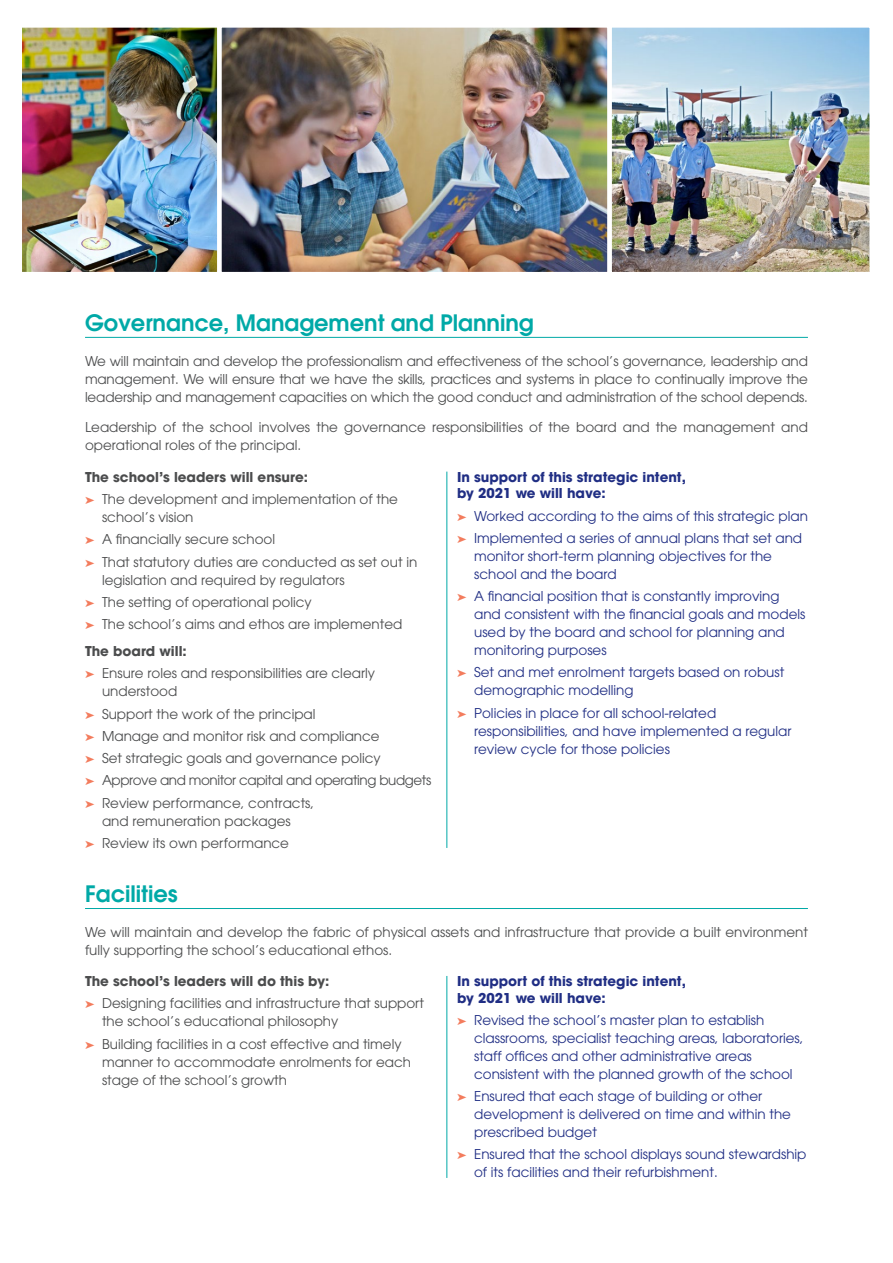
<style>
.page{position:relative;width:893px;height:1263px;background:#fff}
.page>*{position:absolute;margin:0;border:0;box-sizing:border-box;transform-origin:0 0}
.Header_1{font:600 22.5px "Avant Garde";color:#00a9a7}
.Body_1{font:13.5px/18px "Avant Garde";color:#4b4c4d}
.t1{font:13.5px/18px "Avant Garde";color:#202e84}
.Sub_header_1{font:700 13.5px/16.5px "Avant Garde";color:#202e84}
.Sub_header_1-2{font:700 13.5px "Avant Garde";color:#4b4c4d}
.Body_1-2{font:13.5px "Avant Garde";letter-spacing:-.03em;color:#4b4c4d}
.s1{color:#f37c5d}
</style>
<div class="page">
<hr style="left:85px;top:337px;width:723px;height:1px;background:#00a9a7">
<hr style="left:85px;top:908px;width:723px;height:1px;background:#00a9a7">
<hr style="left:446px;top:472px;width:1px;height:376px;background:#00a9a7">
<hr style="left:446px;top:976px;width:1px;height:202px;background:#00a9a7">
<img style="left:23px;top:28px;width:846px;height:243px">
<div style="left:18px;top:23px;width:204px;height:253px;border:4px solid #fff"></div>
<div style="left:217px;top:23px;width:395px;height:253px;border:4px solid #fff"></div>
<div style="left:607px;top:23px;width:267px;height:253px;border:4px solid #fff"></div>
<p class="Header_1" style="left:85px;top:308px;width:450px">Governance, Management and Planning</p>
<p class="Body_1" style="left:85px;top:352px;width:724px;text-align:justify">We will maintain and develop the professionalism and effectiveness of the school’s governance, leadership and management. We will ensure that we have the skills, practices and systems in place to continually improve the leadership and management capacities on which the good conduct and administration of the school depends.</p>
<p class="Body_1" style="left:85px;top:418px;width:724px">Leadership of the school involves the governance responsibilities of the board and the management and operational roles of the principal.</p>
<p class="Sub_header_1-2" style="left:85px;top:468px;width:224px">The school’s leaders will ensure:</p>
<p class="Body_1" style="left:102px;top:490px;width:297px;text-indent:-17px"><span class="s1">➤</span> The development and implementation of the school’s vision</p>
<p class="Body_1" style="left:85px;top:530px;width:192px"><span class="s1">➤</span> A financially secure school</p>
<p class="Body_1" style="left:102px;top:553px;width:317px;text-indent:-17px"><span class="s1">➤</span> That statutory duties are conducted as set out in legislation and required by regulators</p>
<p class="Body_1" style="left:85px;top:593px;width:228px"><span class="s1">➤</span> The setting of operational policy</p>
<p class="Body_1" style="left:85px;top:615px;width:319px"><span class="s1">➤</span> The school’s aims and ethos are implemented</p>
<p class="Sub_header_1-2" style="left:85px;top:642px;width:103px">The board will:</p>
<p class="Body_1" style="left:102px;top:664px;width:274px;text-indent:-17px"><span class="s1">➤</span> Ensure roles and responsibilities are clearly understood</p>
<p class="Body_1" style="left:85px;top:705px;width:232px"><span class="s1">➤</span> Support the work of the principal</p>
<p class="Body_1" style="left:85px;top:727px;width:296px"><span class="s1">➤</span> Manage and monitor risk and compliance</p>
<p class="Body_1" style="left:85px;top:749px;width:297px"><span class="s1">➤</span> Set strategic goals and governance policy</p>
<p class="Body_1-2" style="left:85px;top:772px;width:348px"><span class="s1">➤</span> Approve and monitor capital and operating budgets</p>
<p class="Body_1" style="left:85px;top:794px;width:231px;text-align:center"><span class="s1">➤</span> Review performance, contracts, and remuneration packages</p>
<p class="Body_1" style="left:85px;top:834px;width:206px"><span class="s1">➤</span> Review its own performance</p>
<p class="Sub_header_1" style="left:457px;top:468px;width:230px">In support of this strategic intent, by 2021 we will have:</p>
<p class="t1" style="left:457px;top:507px;width:352px"><span class="s1">➤</span> Worked according to the aims of this strategic plan</p>
<p class="t1" style="left:474px;top:529px;width:329px;text-indent:-17px"><span class="s1">➤</span> Implemented a series of annual plans that set and monitor short-term planning objectives for the school and the board</p>
<p class="t1" style="left:474px;top:587px;width:333px;text-indent:-17px"><span class="s1">➤</span> A financial position that is constantly improving and consistent with the financial goals and models used by the board and school for planning and monitoring purposes</p>
<p class="t1" style="left:474px;top:663px;width:312px;text-indent:-17px"><span class="s1">➤</span> Set and met enrolment targets based on robust demographic modelling</p>
<p class="t1" style="left:474px;top:704px;width:319px;text-indent:-17px"><span class="s1">➤</span> Policies in place for all school-related responsibilities, and have implemented a regular review cycle for those policies</p>
<p class="Header_1" style="left:85px;top:879px;width:94px">Facilities</p>
<p class="Body_1" style="left:85px;top:923px;width:724px">We will maintain and develop the fabric of physical assets and infrastructure that provide a built environment fully supporting the school’s educational ethos.</p>
<p class="Sub_header_1-2" style="left:85px;top:972px;width:246px">The school’s leaders will do this by:</p>
<p class="Body_1" style="left:102px;top:994px;width:323px;text-indent:-17px"><span class="s1">➤</span> Designing facilities and infrastructure that support the school’s educational philosophy</p>
<p class="Body_1" style="left:102px;top:1035px;width:310px;text-indent:-17px"><span class="s1">➤</span> Building facilities in a cost effective and timely manner to accommodate enrolments for each stage of the school’s growth</p>
<p class="Sub_header_1" style="left:457px;top:973px;width:230px">In support of this strategic intent, by 2021 we will have:</p>
<p class="t1" style="left:474px;top:1011px;width:331px;text-indent:-17px"><span class="s1">➤</span> Revised the school’s master plan to establish classrooms, specialist teaching areas, laboratories, staff offices and other administrative areas consistent with the planned growth of the school</p>
<p class="t1" style="left:474px;top:1087px;width:318px;text-indent:-17px"><span class="s1">➤</span> Ensured that each stage of building or other development is delivered on time and within the prescribed budget</p>
<p class="t1" style="left:474px;top:1145px;width:334px;text-indent:-17px"><span class="s1">➤</span> Ensured that the school displays sound stewardship of its facilities and their refurbishment.</p>
</div>
